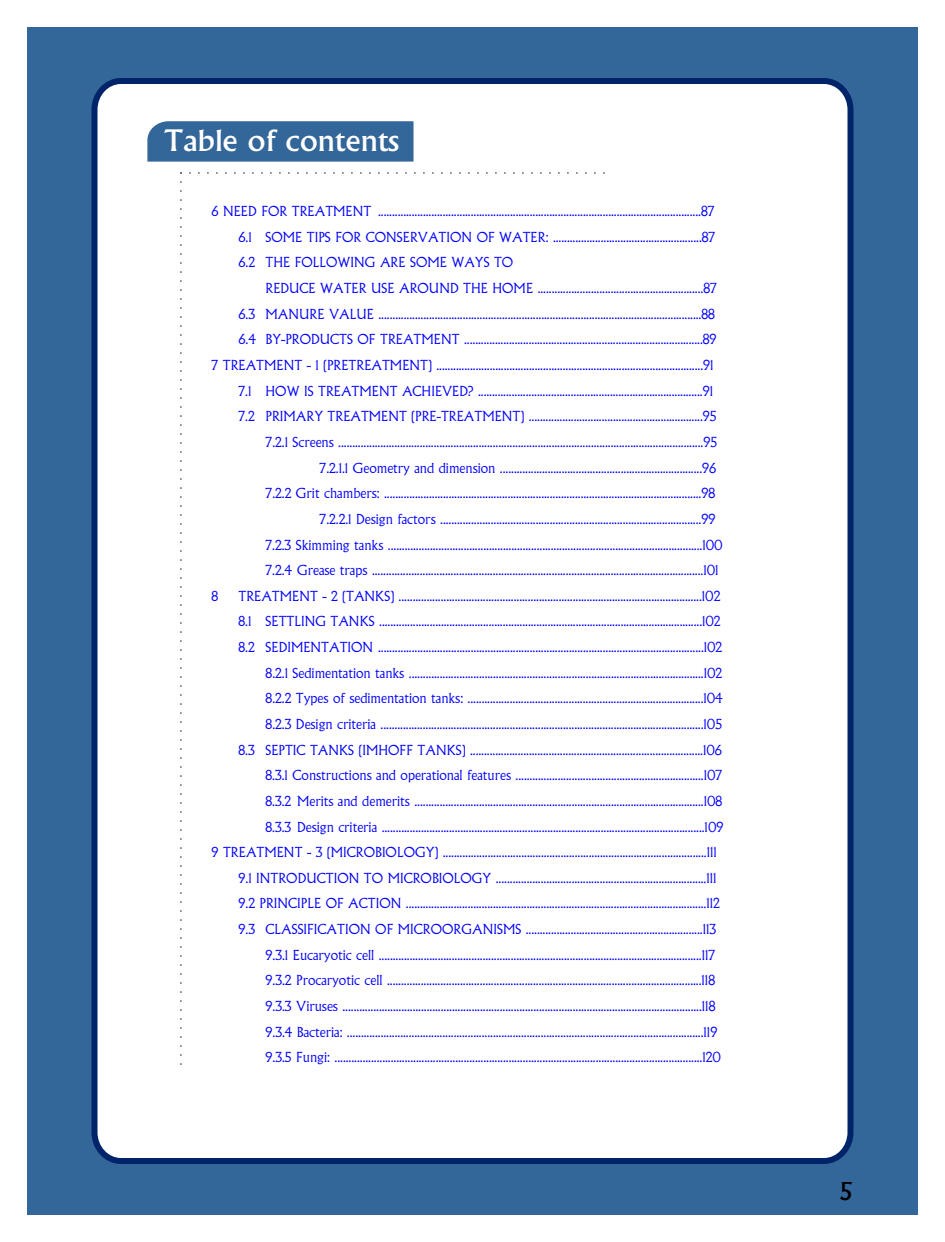
<style>
.page{position:relative;width:945px;height:1242px;background:#fff}
.page>*{position:absolute;margin:0;border:0;box-sizing:border-box;transform-origin:0 0}
.t1{font:500 28.2px "Albertus";color:#fff;scale:1.13 1}
.t2{font:24px "Albertus";color:#000}
.t3{font:13.5px "Albertus MT Lt";color:#00f}
</style>
<div class="page">
<div style="left:27px;top:27px;width:891px;height:1188px;background:#369"></div>
<div style="left:92px;top:78px;width:762px;height:1086px;background:#fff;border:6px solid #002469;border-radius:28px"></div>
<div style="left:147px;top:121px;width:267px;height:41px;background:#369"></div>
<p class="t1" style="left:163px;top:129px;width:210px">Table of contents</p>
<p class="t3" style="left:212px;top:206px;width:504px">6 NEED FOR TREATMENT ...................................................................................................................87</p>
<p class="t3" style="left:238px;top:232px;width:478px">6.1 SOME TIPS FOR CONSERVATION OF WATER: .....................................................87</p>
<p class="t3" style="left:238px;top:257px;width:276px">6.2 THE FOLLOWING ARE SOME WAYS TO</p>
<p class="t3" style="left:265px;top:283px;width:453px">REDUCE WATER USE AROUND THE HOME ...........................................................87</p>
<p class="t3" style="left:238px;top:309px;width:478px">6.3 MANURE VALUE ...................................................................................................................88</p>
<p class="t3" style="left:238px;top:334px;width:480px">6.4 BY-PRODUCTS OF TREATMENT .....................................................................................89</p>
<p class="t3" style="left:212px;top:360px;width:503px">7 TREATMENT - 1 (PRETREATMENT) ...............................................................................................91</p>
<p class="t3" style="left:238px;top:385px;width:476px">7.1 HOW IS TREATMENT ACHIEVED? ................................................................................91</p>
<p class="t3" style="left:238px;top:411px;width:480px">7.2 PRIMARY TREATMENT (PRE-TREATMENT) ..............................................................95</p>
<p class="t3" style="left:266px;top:437px;width:453px">7.2.1 Screens ..................................................................................................................................95</p>
<p class="t3" style="left:320px;top:462px;width:398px">7.2.1.1 Geometry and dimension ........................................................................96</p>
<p class="t3" style="left:266px;top:488px;width:451px">7.2.2 Grit chambers: .................................................................................................................98</p>
<p class="t3" style="left:320px;top:514px;width:397px">7.2.2.1 Design factors .............................................................................................99</p>
<p class="t3" style="left:265px;top:539px;width:459px">7.2.3 Skimming tanks ................................................................................................................100</p>
<p class="t3" style="left:265px;top:565px;width:455px">7.2.4 Grease traps ......................................................................................................................101</p>
<p class="t3" style="left:212px;top:591px;width:8px">8</p>
<p class="t3" style="left:238px;top:591px;width:483px">TREATMENT - 2 (TANKS) ............................................................................................................102</p>
<p class="t3" style="left:238px;top:616px;width:484px">8.1 SETTLING TANKS ...................................................................................................................102</p>
<p class="t3" style="left:238px;top:642px;width:485px">8.2 SEDIMENTATION ....................................................................................................................102</p>
<p class="t3" style="left:266px;top:667px;width:458px">8.2.1 Sedimentation tanks .........................................................................................................102</p>
<p class="t3" style="left:266px;top:693px;width:459px">8.2.2 Types of sedimentation tanks: ....................................................................................104</p>
<p class="t3" style="left:266px;top:719px;width:458px">8.2.3 Design criteria ...................................................................................................................105</p>
<p class="t3" style="left:239px;top:744px;width:485px">8.3 SEPTIC TANKS (IMHOFF TANKS) ...................................................................................106</p>
<p class="t3" style="left:265px;top:770px;width:458px">8.3.1 Constructions and operational features ...................................................................107</p>
<p class="t3" style="left:265px;top:796px;width:458px">8.3.2 Merits and demerits .......................................................................................................108</p>
<p class="t3" style="left:265px;top:821px;width:460px">8.3.3 Design criteria ...................................................................................................................109</p>
<p class="t3" style="left:212px;top:847px;width:507px">9 TREATMENT - 3 (MICROBIOLOGY) ..............................................................................................111</p>
<p class="t3" style="left:238px;top:873px;width:480px">9.1 INTRODUCTION TO MICROBIOLOGY ...........................................................................111</p>
<p class="t3" style="left:238px;top:898px;width:483px">9.2 PRINCIPLE OF ACTION ...........................................................................................................112</p>
<p class="t3" style="left:238px;top:924px;width:479px">9.3 CLASSIFICATION OF MICROORGANISMS ...............................................................113</p>
<p class="t3" style="left:266px;top:950px;width:451px">9.3.1 Eucaryotic cell ...................................................................................................................117</p>
<p class="t3" style="left:266px;top:975px;width:451px">9.3.2 Procaryotic cell ................................................................................................................118</p>
<p class="t3" style="left:266px;top:1001px;width:451px">9.3.3 Viruses ................................................................................................................................118</p>
<p class="t3" style="left:266px;top:1026px;width:453px">9.3.4 Bacteria: ...............................................................................................................................119</p>
<p class="t3" style="left:266px;top:1052px;width:457px">9.3.5 Fungi: ...................................................................................................................................120</p>
<h2 class="t2" style="left:840px;top:1178px;width:14px">5</h2>
</div>
